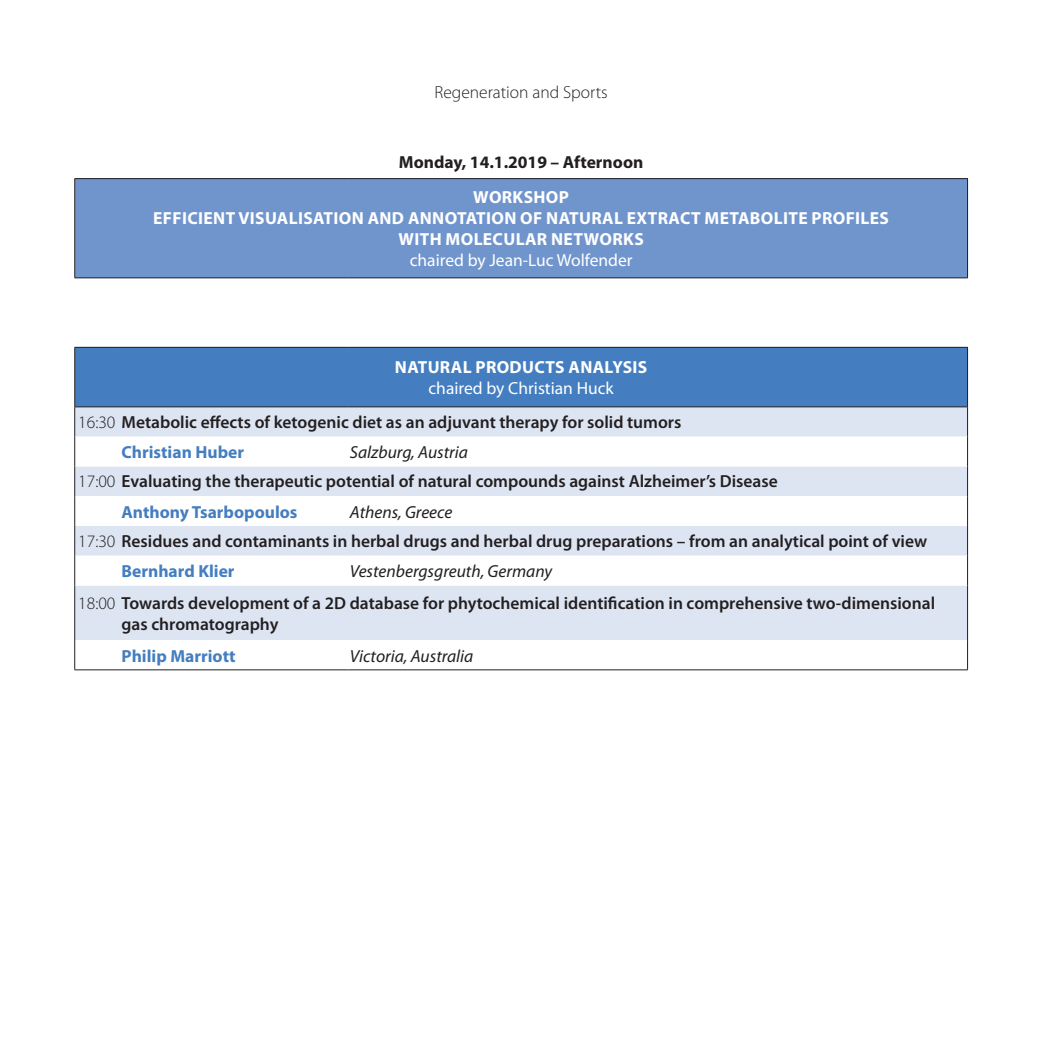
<style>
.page{position:relative;width:1042px;height:1042px;background:#fff}
.page>*{position:absolute;margin:0;border:0;box-sizing:border-box;transform-origin:0 0}
.t1{font:600 17.5px/34.1px "Myriad Pro";color:#231f20}
.t2{font:700 17.5px/21px "Myriad Pro";letter-spacing:.02em;color:#fff;text-align:center}
.t3{font:700 17.5px "Myriad Pro";color:#447ec0}
.t4{font:italic 17.5px "Myriad Pro";color:#231f20}
.t5{font:700 17.5px "Myriad Pro";color:#231f20}
.t6{font:17.5px "Myriad Pro";color:#fff}
.t7{font:300 17.5px "Myriad Pro";color:#231f20}
.s1{font-weight:400;color:#fff}
.s2{font-weight:300}
.s3{font-weight:400;font-style:italic}
</style>
<div class="page">
<div style="left:75px;top:179px;width:892px;height:99px;background:#7095cd"></div>
<div style="left:75px;top:347px;width:892px;height:60px;background:#447ec0"></div>
<div style="left:75px;top:407px;width:892px;height:30px;background:#dde5f3"></div>
<svg style="left:119px;top:466px;width:228px;height:174px;fill:#dde5f3"></svg>
<svg style="left:347px;top:466px;width:620px;height:174px;fill:#dde5f3"></svg>
<hr style="left:74px;top:406px;width:45px;height:1px;background:#231f20">
<hr style="left:119px;top:406px;width:228px;height:1px;background:#231f20">
<hr style="left:347px;top:406px;width:621px;height:1px;background:#231f20">
<hr style="left:74px;top:347px;width:45px;height:1px;background:#231f20">
<hr style="left:74px;top:348px;width:1px;height:58px;background:#231f20">
<hr style="left:119px;top:347px;width:228px;height:1px;background:#231f20">
<hr style="left:347px;top:347px;width:621px;height:1px;background:#231f20">
<hr style="left:967px;top:348px;width:1px;height:58px;background:#231f20">
<hr style="left:74px;top:407px;width:1px;height:30px;background:#231f20">
<hr style="left:967px;top:407px;width:1px;height:30px;background:#231f20">
<svg style="left:967px;top:437px;width:1px;height:29px"></svg>
<hr style="left:967px;top:526px;width:1px;height:30px;background:#231f20">
<svg style="left:967px;top:556px;width:1px;height:29px"></svg>
<hr style="left:967px;top:585px;width:1px;height:55px;background:#231f20">
<svg style="left:74px;top:437px;width:45px;height:232px"></svg>
<svg style="left:967px;top:640px;width:1px;height:29px"></svg>
<hr style="left:74px;top:669px;width:45px;height:1px;background:#231f20">
<hr style="left:119px;top:669px;width:228px;height:1px;background:#231f20">
<hr style="left:347px;top:669px;width:621px;height:1px;background:#231f20">
<hr style="left:967px;top:466px;width:1px;height:30px;background:#231f20">
<hr style="left:967px;top:496px;width:1px;height:30px;background:#231f20">
<hr style="left:74px;top:178px;width:45px;height:1px;background:#231f20">
<hr style="left:74px;top:179px;width:1px;height:98px;background:#231f20">
<hr style="left:119px;top:178px;width:228px;height:1px;background:#231f20">
<hr style="left:347px;top:178px;width:621px;height:1px;background:#231f20">
<hr style="left:967px;top:179px;width:1px;height:98px;background:#231f20">
<hr style="left:74px;top:277px;width:45px;height:1px;background:#231f20">
<hr style="left:119px;top:277px;width:228px;height:1px;background:#231f20">
<hr style="left:347px;top:277px;width:621px;height:1px;background:#231f20">
<p class="t7" style="left:434px;top:82px;width:175px">Regeneration and Sports</p>
<p class="t5" style="left:399px;top:150px;width:246px">Monday, 14.1.2019 – Afternoon</p>
<p class="t2" style="left:153px;top:186px;width:737px">WORKSHOP<br>EFFICIENT VISUALISATION AND ANNOTATION OF NATURAL EXTRACT METABOLITE PROFILES<br>WITH MOLECULAR NETWORKS</p>
<p class="t6" style="left:410px;top:250px;width:224px">chaired by Jean-Luc Wolfender</p>
<p class="t2" style="left:395px;top:356px;width:254px">NATURAL PRODUCTS ANALYSIS</p>
<p class="t1" style="left:78px;top:371px;width:605px;text-indent:350px"><span class="s1">chaired by Christian Huck<br></span><span class="s2">16:30</span> Metabolic effects of ketogenic diet as an adjuvant therapy for solid tumors</p>
<p class="t3" style="left:122px;top:441px;width:124px">Christian Huber</p>
<p class="t1" style="left:78px;top:437px;width:701px;line-height:28.5px;text-indent:271px"><span class="s3">Salzburg, Austria<br></span><span class="s2">17:00</span> Evaluating the therapeutic potential of natural compounds against Alzheimer’s Disease</p>
<p class="t3" style="left:122px;top:500px;width:177px">Anthony Tsarbopoulos</p>
<p class="t4" style="left:350px;top:501px;width:104px">Athens, Greece</p>
<p class="t1" style="left:78px;top:524px;width:850px"><span class="s2">17:30</span> Residues and contaminants in herbal drugs and herbal drug preparations – from an analytical point of view</p>
<p class="t3" style="left:122px;top:560px;width:115px">Bernhard Klier</p>
<p class="t1" style="left:78px;top:555px;width:858px;line-height:31.7px;text-indent:271px"><span class="s3">Vestenbergsgreuth, Germany<br></span><span class="s2">18:00</span> Towards development of a 2D database for phytochemical identification in comprehensive two-dimensional</p>
<p class="t1" style="left:122px;top:606px;width:158px">gas chromatography</p>
<p class="t3" style="left:122px;top:644px;width:115px">Philip Marriott</p>
<p class="t4" style="left:350px;top:645px;width:125px">Victoria, Australia</p>
</div>
